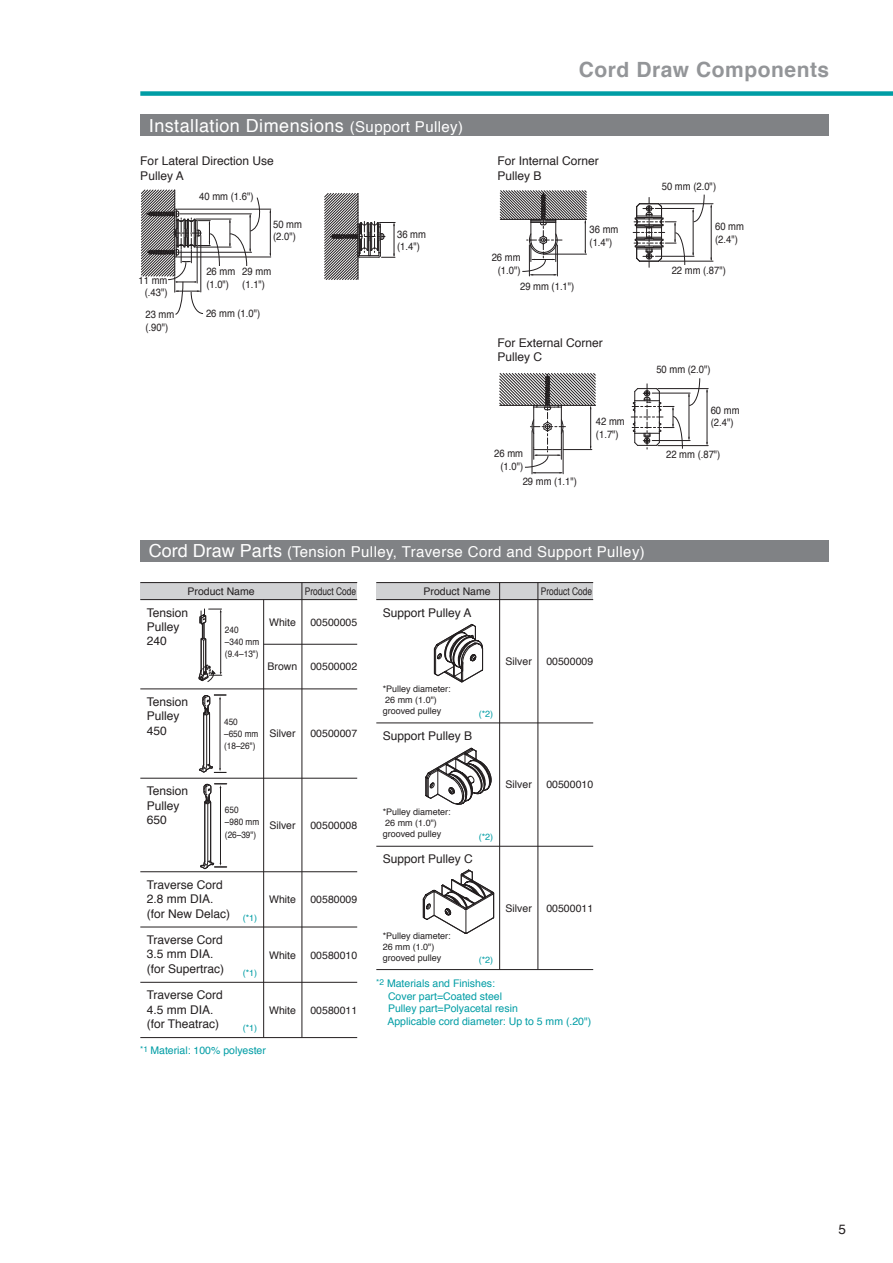
<style>
.page{position:relative;width:893px;height:1263px;background:#fff}
.page>*{position:absolute;margin:0;border:0;box-sizing:border-box;transform-origin:0 0}
.t1{font:700 21px "Helvetica";letter-spacing:.025em;color:#939598}
.t2{font:18px "Helvetica";letter-spacing:.025em;color:#fff}
.t3{font:15px "Helvetica";letter-spacing:.025em;color:#fff}
.t4{font:13.5px "Helvetica";color:#231f20}
.t5{font:12px/14.4px "Helvetica";color:#231f20}
.t6{font:10.5px/12.6px "Helvetica";color:#231f20;scale:.9 1}
.t7{font:10.5px "Helvetica";color:#231f20}
.t8{font:10.5px/12.6px "Helvetica";color:#009da5}
.t9{font:10.5px "Helvetica";color:#231f20;scale:.8 1}
.t10{font:9.15px/12.1px "Helvetica";color:#231f20;scale:.9 1}
.t11{font:9px/10.8px "Helvetica";color:#231f20}
.t12{font:9px "Helvetica";color:#009da5}
.s1{font-size:15px}
.s2{font-size:18px}
</style>
<div class="page">
<div style="left:140px;top:91px;width:753px;height:5px;background:#009da5"></div>
<div style="left:140px;top:115px;width:689px;height:21px;background:#808285"></div>
<div style="left:140px;top:583px;width:217px;height:17px;background:#d1d2d4"></div>
<hr style="left:140px;top:689px;width:217px;height:1px;background:#231f20">
<hr style="left:140px;top:778px;width:217px;height:1px;background:#231f20">
<div style="left:140px;top:540px;width:689px;height:21px;background:#808285"></div>
<hr style="left:140px;top:582px;width:217px;height:1px;background:#231f20">
<hr style="left:376px;top:723px;width:217px;height:1px;background:#231f20">
<hr style="left:376px;top:846px;width:217px;height:1px;background:#231f20">
<hr style="left:264px;top:644px;width:93px;height:1px;background:#231f20">
<div style="left:376px;top:583px;width:217px;height:17px;background:#d1d2d4"></div>
<hr style="left:376px;top:599px;width:217px;height:1px;background:#231f20">
<hr style="left:376px;top:969px;width:217px;height:1px;background:#231f20">
<hr style="left:376px;top:582px;width:217px;height:1px;background:#231f20">
<hr style="left:302px;top:583px;width:1px;height:289px;background:#231f20">
<hr style="left:263px;top:600px;width:1px;height:272px;background:#231f20">
<hr style="left:538px;top:583px;width:1px;height:386px;background:#231f20">
<hr style="left:499px;top:583px;width:1px;height:386px;background:#231f20">
<hr style="left:140px;top:599px;width:217px;height:1px;background:#231f20">
<hr style="left:140px;top:1037px;width:217px;height:1px;background:#231f20">
<hr style="left:140px;top:927px;width:217px;height:1px;background:#231f20">
<hr style="left:140px;top:982px;width:217px;height:1px;background:#231f20">
<hr style="left:302px;top:872px;width:1px;height:165px;background:#231f20">
<hr style="left:263px;top:872px;width:1px;height:165px;background:#231f20">
<hr style="left:140px;top:871px;width:217px;height:1px;background:#231f20">
<svg style="left:434px;top:624px;width:49px;height:58px"></svg>
<svg style="left:425px;top:747px;width:67px;height:58px"></svg>
<svg style="left:423px;top:869px;width:71px;height:65px"></svg>
<svg style="left:199px;top:695px;width:27px;height:78px"></svg>
<svg style="left:199px;top:609px;width:23px;height:73px"></svg>
<svg style="left:200px;top:783px;width:27px;height:86px"></svg>
<hr style="left:177px;top:257px;width:94px;height:1px;background:#231f20">
<hr style="left:180px;top:252px;width:72px;height:1px;background:#231f20">
<hr style="left:196px;top:247px;width:35px;height:1px;background:#231f20">
<hr style="left:270px;top:211px;width:1px;height:44px;background:#231f20">
<hr style="left:177px;top:209px;width:94px;height:1px;background:#231f20">
<hr style="left:180px;top:214px;width:71px;height:1px;background:#231f20">
<hr style="left:196px;top:219px;width:35px;height:1px;background:#231f20">
<svg style="left:229px;top:197px;width:33px;height:69px"></svg>
<svg style="left:141px;top:190px;width:79px;height:125px"></svg>
<svg style="left:324px;top:193px;width:71px;height:87px"></svg>
<svg style="left:500px;top:190px;width:87px;height:86px"></svg>
<hr style="left:532px;top:431px;width:1px;height:43px;background:#231f20">
<hr style="left:563px;top:430px;width:1px;height:44px;background:#231f20">
<svg style="left:499px;top:373px;width:97px;height:100px"></svg>
<hr style="left:660px;top:203px;width:53px;height:1px;background:#231f20">
<hr style="left:655px;top:208px;width:39px;height:1px;background:#231f20">
<hr style="left:660px;top:261px;width:53px;height:1px;background:#231f20">
<hr style="left:655px;top:256px;width:39px;height:1px;background:#231f20">
<hr style="left:711px;top:206px;width:1px;height:54px;background:#231f20">
<hr style="left:693px;top:210px;width:1px;height:45px;background:#231f20">
<svg style="left:633px;top:197px;width:52px;height:70px"></svg>
<svg style="left:692px;top:194px;width:12px;height:28px"></svg>
<hr style="left:658px;top:388px;width:50px;height:1px;background:#231f20">
<hr style="left:658px;top:445px;width:50px;height:1px;background:#231f20">
<hr style="left:707px;top:390px;width:1px;height:54px;background:#231f20">
<svg style="left:631px;top:378px;width:69px;height:71px"></svg>
<h1 class="t1" style="left:579px;top:61px;width:252px">Cord Draw Components</h1>
<h2 class="t2" style="left:149px;top:119px;width:316px">Installation Dimensions <span class="s1">(Support Pulley)</span></h2>
<p class="t5" style="left:140px;top:155px;width:135px">For Lateral Direction Use<br>Pulley A</p>
<p class="t5" style="left:497px;top:155px;width:103px">For Internal Corner<br>Pulley B</p>
<p class="t6" style="left:199px;top:191px;width:62px">40 mm (1.6")</p>
<p class="t6" style="left:273px;top:219px;width:34px">50 mm (2.0")</p>
<p class="t6" style="left:206px;top:266px;width:34px">26 mm (1.0")</p>
<p class="t6" style="left:139px;top:275px;width:34px;line-height:12px;text-align:center">11 mm (.43")</p>
<p class="t6" style="left:242px;top:266px;width:34px">29 mm (1.1")</p>
<p class="t6" style="left:145px;top:309px;width:34px">23 mm</p>
<p class="t6" style="left:206px;top:308px;width:62px">26 mm (1.0")</p>
<p class="t6" style="left:145px;top:322px;width:27px">(.90")</p>
<p class="t6" style="left:397px;top:229px;width:34px">36 mm (1.4")</p>
<p class="t6" style="left:492px;top:252px;width:34px;text-align:center">26 mm (1.0")</p>
<p class="t6" style="left:520px;top:281px;width:62px">29 mm (1.1")</p>
<p class="t6" style="left:589px;top:224px;width:34px">36 mm (1.4")</p>
<p class="t5" style="left:497px;top:336px;width:107px">For External Corner<br>Pulley C</p>
<p class="t6" style="left:494px;top:448px;width:34px;text-align:center">26 mm (1.0")</p>
<p class="t6" style="left:523px;top:476px;width:62px">29 mm (1.1")</p>
<p class="t6" style="left:596px;top:416px;width:34px">42 mm (1.7")</p>
<p class="t6" style="left:662px;top:181px;width:62px">50 mm (2.0")</p>
<p class="t6" style="left:715px;top:221px;width:34px">60 mm (2.4")</p>
<p class="t6" style="left:672px;top:265px;width:62px">22 mm (.87")</p>
<p class="t6" style="left:656px;top:364px;width:62px">50 mm (2.0")</p>
<p class="t6" style="left:711px;top:405px;width:34px">60 mm (2.4")</p>
<p class="t6" style="left:666px;top:449px;width:62px">22 mm (.87")</p>
<p class="t3" style="left:149px;top:546px;width:497px"><span class="s2">Cord Draw Parts</span> (Tension Pulley, Traverse Cord and Support Pulley)</p>
<p class="t7" style="left:188px;top:587px;width:69px">Product Name</p>
<p class="t9" style="left:541px;top:587px;width:66px">Product Code</p>
<p class="t5" style="left:383px;top:606px;width:90px">Support Pulley A</p>
<p class="t7" style="left:546px;top:657px;width:48px">00500009</p>
<p class="t9" style="left:305px;top:587px;width:66px">Product Code</p>
<p class="t7" style="left:424px;top:587px;width:69px">Product Name</p>
<p class="t5" style="left:147px;top:606px;width:43px">Tension<br>Pulley<br>240</p>
<p class="t7" style="left:310px;top:618px;width:48px">00500005</p>
<p class="t7" style="left:310px;top:663px;width:48px">00500002</p>
<p class="t7" style="left:269px;top:618px;width:28px">White</p>
<p class="t7" style="left:268px;top:663px;width:31px">Brown</p>
<p class="t10" style="left:225px;top:625px;width:40px">240 –340 mm (9.4–13")</p>
<p class="t7" style="left:506px;top:657px;width:28px">Silver</p>
<p class="t5" style="left:147px;top:696px;width:43px">Tension<br>Pulley<br>450</p>
<p class="t5" style="left:147px;top:785px;width:43px">Tension<br>Pulley<br>650</p>
<p class="t10" style="left:224px;top:716px;width:40px">450 –650 mm (18–26")</p>
<p class="t7" style="left:269px;top:730px;width:28px">Silver</p>
<p class="t7" style="left:310px;top:730px;width:48px">00500007</p>
<p class="t10" style="left:225px;top:805px;width:40px">650 –980 mm (26–39")</p>
<p class="t7" style="left:269px;top:821px;width:28px">Silver</p>
<p class="t7" style="left:310px;top:821px;width:48px">00500008</p>
<p class="t5" style="left:147px;top:878px;width:85px">Traverse Cord<br>2.8 mm DIA. (for New Delac)</p>
<p class="t5" style="left:147px;top:934px;width:79px">Traverse Cord<br>3.5 mm DIA. (for Supertrac)</p>
<p class="t5" style="left:147px;top:989px;width:78px">Traverse Cord<br>4.5 mm DIA. (for Theatrac)</p>
<p class="t12" style="left:243px;top:914px;width:16px">(*1)</p>
<p class="t12" style="left:243px;top:969px;width:16px">(*1)</p>
<p class="t12" style="left:243px;top:1024px;width:16px">(*1)</p>
<p class="t7" style="left:269px;top:896px;width:28px">White</p>
<p class="t7" style="left:269px;top:951px;width:28px">White</p>
<p class="t7" style="left:269px;top:1006px;width:28px">White</p>
<p class="t8" style="left:140px;top:1045px;width:127px"><sup>*1</sup> Material: 100% polyester</p>
<p class="t7" style="left:310px;top:896px;width:48px">00580009</p>
<p class="t7" style="left:310px;top:951px;width:48px">00580010</p>
<p class="t7" style="left:310px;top:1006px;width:48px">00580011</p>
<p class="t11" style="left:383px;top:684px;width:70px">*Pulley diameter:<br>26 mm (1.0") grooved pulley</p>
<p class="t12" style="left:479px;top:710px;width:16px">(*2)</p>
<p class="t5" style="left:383px;top:730px;width:91px">Support Pulley B</p>
<p class="t11" style="left:383px;top:808px;width:70px">*Pulley diameter:<br>26 mm (1.0") grooved pulley</p>
<p class="t12" style="left:479px;top:833px;width:16px">(*2)</p>
<p class="t5" style="left:383px;top:853px;width:92px">Support Pulley C</p>
<p class="t7" style="left:506px;top:781px;width:28px">Silver</p>
<p class="t7" style="left:546px;top:781px;width:48px">00500010</p>
<p class="t11" style="left:383px;top:931px;width:70px">*Pulley diameter:<br>26 mm (1.0") grooved pulley</p>
<p class="t7" style="left:506px;top:904px;width:28px">Silver</p>
<p class="t7" style="left:546px;top:904px;width:48px">00500011</p>
<p class="t12" style="left:479px;top:956px;width:16px">(*2)</p>
<p class="t8" style="left:387px;top:978px;width:205px;text-indent:-11px"><sup>*2</sup> Materials and Finishes:<br>Cover part=Coated steel<br>Pulley part=Polyacetal resin<br>Applicable cord diameter: Up to 5 mm (.20")</p>
<p class="t4" style="left:838px;top:1224px;width:9px">5</p>
</div>
